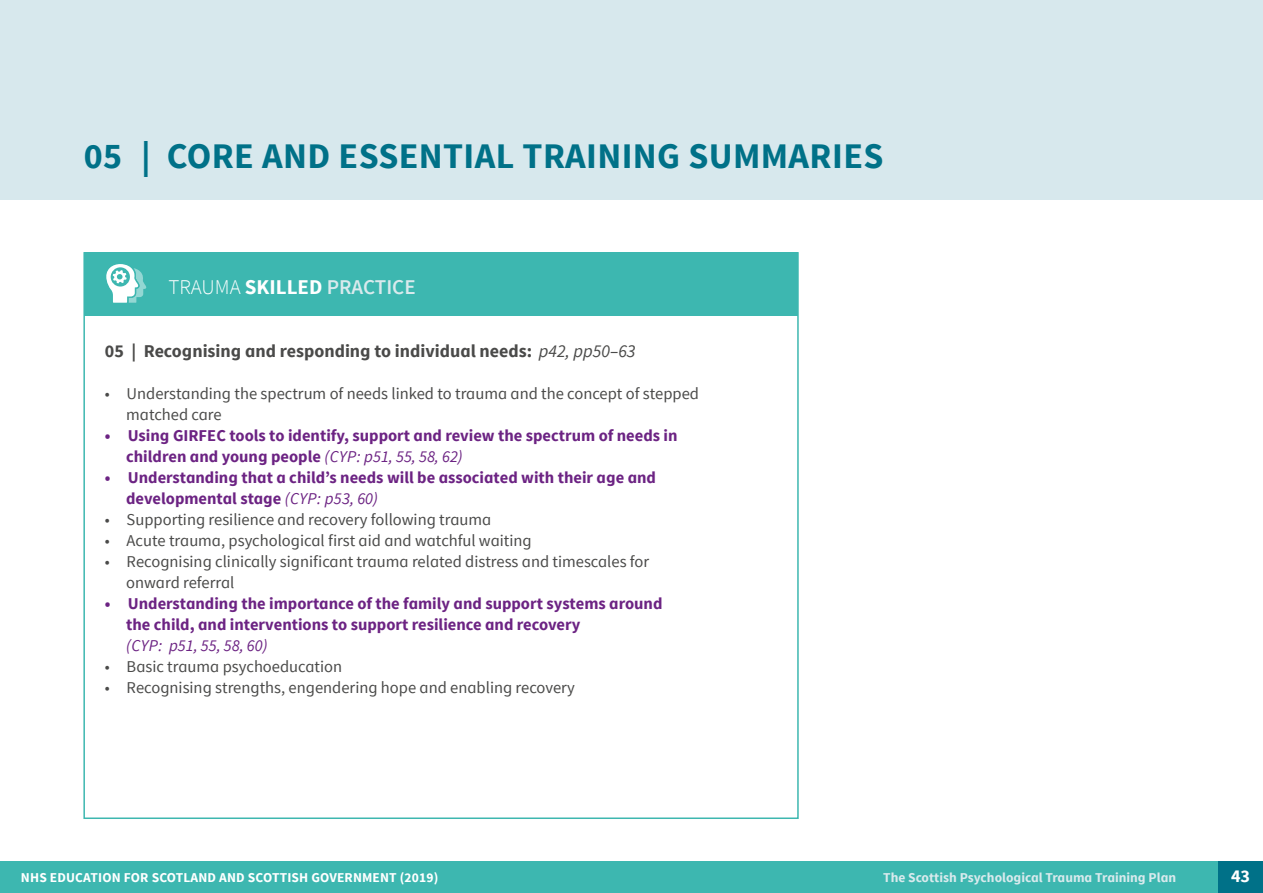
<style>
.page{position:relative;width:1263px;height:893px;background:#fff}
.page>*{position:absolute;margin:0;border:0;box-sizing:border-box;transform-origin:0 0}
.t1{font:700 36px "Source Sans Pro";letter-spacing:.01em;color:#007188}
.t2{font:600 21px "Source Sans Pro";color:#d9eaed}
.t3{font:700 18px "Source Sans Pro";color:#4a4a49}
.t4{font:700 18px "Source Sans Pro";color:#fff}
.t5{font:16.5px/21px "Source Sans Pro";color:#4a4a49}
.t6{font:700 16.5px/21px "Source Sans Pro";color:#6c2383}
.t7{font:italic 16.5px "Source Sans Pro";color:#6c2383}
.t8{font:700 13.5px "Source Sans Pro";letter-spacing:.01em;color:#fff}
.t9{font:700 13.5px "Source Sans Pro";color:#d9eaed}
.s1{font-weight:300;color:#fff}
.s2{font-weight:700;color:#fff}
.s3{font-weight:400;font-style:italic}
</style>
<div class="page">
<div style="left:0;top:861px;width:1263px;height:32px;background:#3db7b0"></div>
<div style="left:1218px;top:861px;width:45px;height:32px;background:#007188"></div>
<div style="left:0;top:0;width:1263px;height:200px;background:#d7e8ed"></div>
<div style="left:84px;top:252px;width:714px;height:63px;background:#3db7b0"></div>
<svg style="left:106px;top:264px;width:41px;height:39px"></svg>
<h1 class="t1" style="left:84px;top:133px;width:801px">05 | CORE AND ESSENTIAL TRAINING SUMMARIES</h1>
<p class="t2" style="left:168px;top:274px;width:249px"><span class="s1">TRAUMA</span> <span class="s2">SKILLED</span> PRACTICE</p>
<p class="t3" style="left:105px;top:339px;width:532px">05 | Recognising and responding to individual needs: <span class="s3">p42, pp50–63</span></p>
<p class="t5" style="left:126px;top:383px;width:574px;text-indent:-21px">• Understanding the spectrum of needs linked to trauma and the concept of stepped matched care</p>
<p class="t6" style="left:126px;top:426px;width:553px;text-indent:-21px">• Using GIRFEC tools to identify, support and review the spectrum of needs in children and young people <span class="s3">(CYP: p51, 55, 58, 62)</span></p>
<p class="t6" style="left:126px;top:468px;width:531px;text-indent:-21px">• Understanding that a child’s needs will be associated with their age and developmental stage <span class="s3">(CYP: p53, 60)</span></p>
<p class="t5" style="left:105px;top:509px;width:388px">• Supporting resilience and recovery following trauma</p>
<p class="t5" style="left:105px;top:530px;width:428px">• Acute trauma, psychological first aid and watchful waiting</p>
<p class="t5" style="left:126px;top:551px;width:525px;text-indent:-21px">• Recognising clinically significant trauma related distress and timescales for onward referral</p>
<p class="t6" style="left:126px;top:594px;width:538px;text-indent:-21px">• Understanding the importance of the family and support systems around the child, and interventions to support resilience and recovery</p>
<p class="t7" style="left:126px;top:635px;width:143px">(CYP: p51, 55, 58, 60)</p>
<p class="t5" style="left:105px;top:656px;width:239px">• Basic trauma psychoeducation</p>
<p class="t5" style="left:105px;top:677px;width:472px">• Recognising strengths, engendering hope and enabling recovery</p>
<p class="t8" style="left:21px;top:869px;width:419px">NHS EDUCATION FOR SCOTLAND AND SCOTTISH GOVERNMENT (2019)</p>
<p class="t9" style="left:883px;top:869px;width:294px">The Scottish Psychological Trauma Training Plan</p>
<p class="t4" style="left:1231px;top:864px;width:21px">43</p>
</div>
